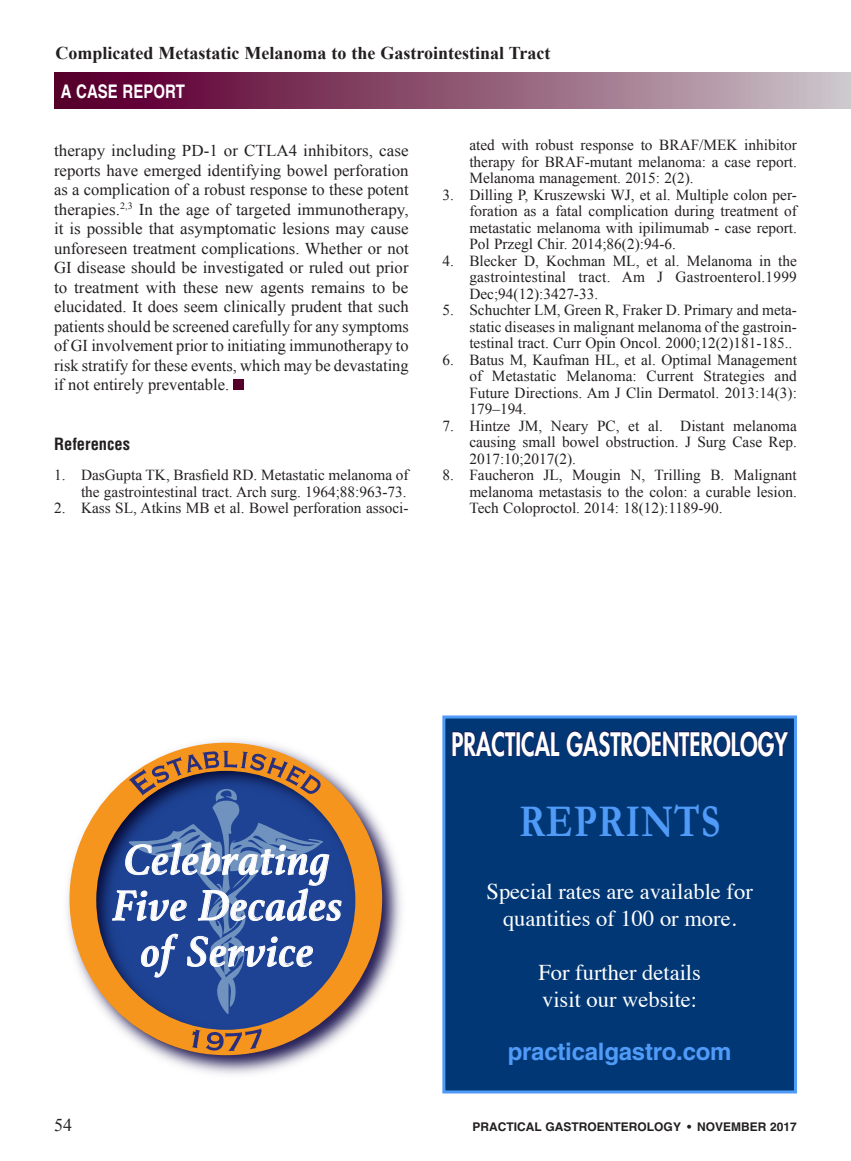
<style>
.page{position:relative;width:851px;height:1161px;background:#fff}
.page>*{position:absolute;margin:0;border:0;box-sizing:border-box;transform-origin:0 0}
.t1{font:700 45.75px "Garamond";letter-spacing:.03em;color:#509bf8;scale:.82 1}
.t2{font:italic 700 44.55px/45.9px "Athelas";letter-spacing:.025em;color:#fdfdfd;text-align:center;scale:.96 1}
.t3{font:800 31.5px "Futura";color:#fff;scale:.72 1}
.t4{font:700 24px "Helvetica";letter-spacing:-.01em;color:#509bf8}
.Filler_White_type{font:22.5px/27px "Times";color:#fff}
.t5{font:700 18.75px "Helvetica";color:#fff;scale:.8 1}
.t6{font:700 18px "Times New Roman";color:#231f20}
.A_Bottom_Title_Page{font:18px "Times New Roman";color:#231f20}
.A_Body_Copy{font:16.5px/19.5px "Times New Roman";color:#231f20;text-align:justify}
.Reference_Title{font:700 condensed 16.5px "Helvetica LT Std";color:#231f20}
.t7{font:15.3px/16.5px "Times New Roman";color:#231f20;text-align:justify}
.A_Bottom_Title_Page-2{font:700 12px "Helvetica";color:#231f20}
</style>
<div class="page">
<div style="left:54px;top:73px;width:796px;height:36px;background:linear-gradient(to right,#540024,#cac1c6)"></div>
<div style="left:442px;top:716px;width:354px;height:378px;background:#013775;border:3px solid #509bf8"></div>
<svg style="left:452px;top:731px;width:108px;height:26px"></svg>
<svg style="left:566px;top:731px;width:223px;height:26px"></svg>
<div style="left:233px;top:379px;width:11px;height:11px;background:#540028"></div>
<img style="left:67px;top:740px;width:335px;height:335px">
<svg style="left:69px;top:743px;width:313px;height:312px"></svg>
<svg style="left:192px;top:1030px;width:8px;height:18px"></svg>
<svg style="left:206px;top:1028px;width:56px;height:23px"></svg>
<svg style="left:112px;top:751px;width:229px;height:263px;background:#54638e"></svg>
<p class="t6" style="left:56px;top:40px;width:496px">Complicated Metastatic Melanoma to the Gastrointestinal Tract</p>
<p class="t5" style="left:61px;top:79px;width:157px">A CASE REPORT</p>
<p class="A_Body_Copy" style="left:54px;top:140px;width:356px">therapy including PD-1 or CTLA4 inhibitors, case reports have emerged identifying bowel perforation as a complication of a robust response to these potent therapies.<sup>2,3</sup> In the age of targeted immunotherapy, it is possible that asymptomatic lesions may cause unforeseen treatment complications. Whether or not GI disease should be investigated or ruled out prior to treatment with these new agents remains to be elucidated. It does seem clinically prudent that such patients should be screened carefully for any symptoms of GI involvement prior to initiating immunotherapy to risk stratify for these events, which may be devastating if not entirely preventable.</p>
<p class="Reference_Title" style="left:54px;top:434px;width:78px">References</p>
<p class="t7" style="left:54px;top:466px;width:356px;text-align:right">1. DasGupta TK, Brasfield RD. Metastatic melanoma of the gastrointestinal tract. Arch surg. 1964;88:963-73.</p>
<p class="t7" style="left:54px;top:499px;width:356px">2. Kass SL, Atkins MB et al. Bowel perforation associ-</p>
<p class="t7" style="left:469px;top:137px;width:329px">ated with robust response to BRAF/MEK inhibitor therapy for BRAF-mutant melanoma: a case report.<br>Melanoma management. 2015: 2(2).</p>
<p class="t7" style="left:469px;top:186px;width:329px;text-indent:-27px">3. Dilling P, Kruszewski WJ, et al. Multiple colon per&shy;foration as a fatal complication during treatment of metastatic melanoma with ipilimumab - case report.<br>Pol Przegl Chir. 2014;86(2):94-6.</p>
<p class="t7" style="left:469px;top:252px;width:329px;text-indent:-27px">4. Blecker D, Kochman ML, et al. Melanoma in the gastrointestinal tract. Am J Gastroenterol.1999<br>Dec;94(12):3427-33.</p>
<p class="t7" style="left:469px;top:302px;width:329px;text-indent:-27px">5. Schuchter LM, Green R, Fraker D. Primary and meta&shy;static diseases in malignant melanoma of the gastroin&shy;testinal tract. Curr Opin Oncol. 2000;12(2)181-185..</p>
<p class="t7" style="left:469px;top:351px;width:329px;text-indent:-27px">6. Batus M, Kaufman HL, et al. Optimal Management of Metastatic Melanoma: Current Strategies and Future Directions. Am J Clin Dermatol. 2013:14(3):<br>179–194.</p>
<p class="t7" style="left:469px;top:417px;width:329px;text-indent:-27px">7. Hintze JM, Neary PC, et al. Distant melanoma causing small bowel obstruction. J Surg Case Rep.<br>2017:10;2017(2).</p>
<p class="t7" style="left:469px;top:467px;width:329px;text-indent:-27px">8. Faucheron JL, Mougin N, Trilling B. Malignant melanoma metastasis to the colon: a curable lesion.<br>Tech Coloproctol. 2014: 18(12):1189-90.</p>
<p class="t2" style="left:113px;top:836px;width:241px">Celebrating<br>Five Decades of Service</p>
<p class="t3" style="left:451px;top:724px;width:468px">PRACTICAL GASTROENTEROLOGY</p>
<p class="t1" style="left:519px;top:794px;width:247px">REPRINTS</p>
<p class="Filler_White_type" style="left:486px;top:876px;width:268px">Special rates are available for</p>
<p class="Filler_White_type" style="left:503px;top:903px;width:235px">quantities of 100 or more.</p>
<p class="Filler_White_type" style="left:538px;top:957px;width:164px">For further details visit our website:</p>
<p class="t4" style="left:507px;top:1037px;width:225px">practicalgastro.com</p>
<p class="A_Bottom_Title_Page" style="left:54px;top:1113px;width:19px">54</p>
<p class="A_Bottom_Title_Page-2" style="left:472px;top:1119px;width:326px">PRACTICAL GASTROENTEROLOGY • NOVEMBER 2017</p>
</div>
